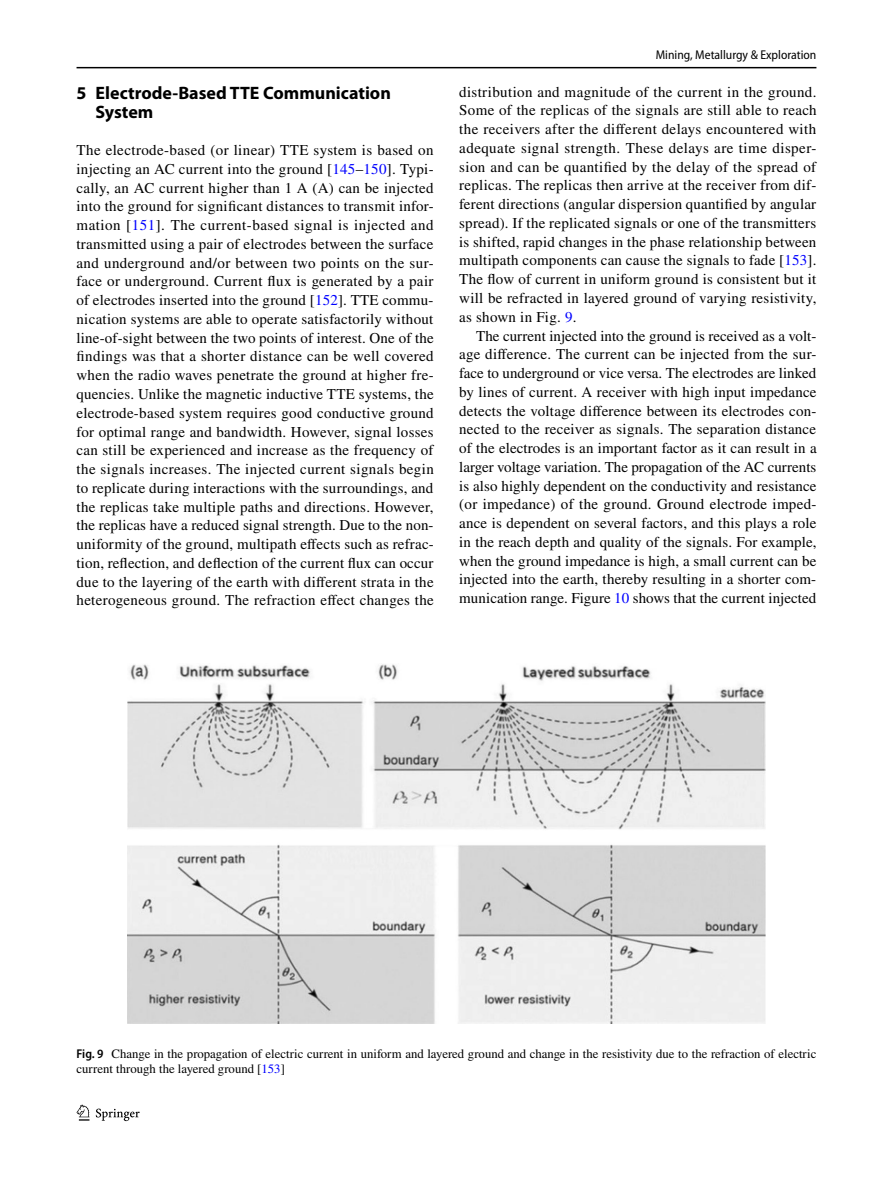
<style>
.page{position:relative;width:893px;height:1187px;background:#fff}
.page>*{position:absolute;margin:0;border:0;box-sizing:border-box;transform-origin:0 0}
.t1{font:700 18px/18.8px "Myriad Pro";color:#000}
.t2{font:15px/18.8px "STIX";letter-spacing:.02em;color:#000;text-align:justify}
.t3{font:12.75px/15px "STIX";color:#000}
.t4{font:semi-condensed 12.75px "Myriad Pro";color:#000}
.s1{color:#00f}
.s2{font-family:"Myriad Pro";font-weight:600;font-stretch:semi-condensed}
</style>
<div class="page">
<hr style="left:77px;top:67px;width:739px;height:1px;background:#000">
<svg style="left:77px;top:1104px;width:12px;height:16px"></svg>
<svg style="left:96px;top:1108px;width:44px;height:12px"></svg>
<img style="left:128px;top:664px;width:637px;height:359px">
<p class="t1" style="left:96px;top:83px;width:297px;text-indent:-19px">5 Electrode‑Based TTE Communication<br>System</p>
<p class="t2" style="left:77px;top:142px;width:359px">The electrode-based (or linear) TTE system is based on injecting an AC current into the ground [<span class="s1">145</span>–<span class="s1">150</span>]. Typi&shy;cally, an AC current higher than 1 A (A) can be injected into the ground for significant distances to transmit infor&shy;mation [<span class="s1">151</span>]. The current-based signal is injected and transmitted using a pair of electrodes between the surface and underground and/or between two points on the sur&shy;face or underground. Current flux is generated by a pair of electrodes inserted into the ground [<span class="s1">152</span>]. TTE commu&shy;nication systems are able to operate satisfactorily without line-of-sight between the two points of interest. One of the findings was that a shorter distance can be well covered when the radio waves penetrate the ground at higher fre&shy;quencies. Unlike the magnetic inductive TTE systems, the electrode-based system requires good conductive ground for optimal range and bandwidth. However, signal losses can still be experienced and increase as the frequency of the signals increases. The injected current signals begin to replicate during interactions with the surroundings, and the replicas take multiple paths and directions. However, the replicas have a reduced signal strength. Due to the non&shy;uniformity of the ground, multipath effects such as refrac&shy;tion, reflection, and deflection of the current flux can occur due to the layering of the earth with different strata in the heterogeneous ground. The refraction effect changes the</p>
<p class="t4" style="left:656px;top:48px;width:162px">Mining, Metallurgy &amp; Exploration</p>
<p class="t2" style="left:459px;top:83px;width:359px">distribution and magnitude of the current in the ground.<br>Some of the replicas of the signals are still able to reach the receivers after the different delays encountered with adequate signal strength. These delays are time disper&shy;sion and can be quantified by the delay of the spread of replicas. The replicas then arrive at the receiver from dif&shy;ferent directions (angular dispersion quantified by angular spread). If the replicated signals or one of the transmitters is shifted, rapid changes in the phase relationship between multipath components can cause the signals to fade [<span class="s1">153</span>].<br>The flow of current in uniform ground is consistent but it will be refracted in layered ground of varying resistivity, as shown in Fig. <span class="s1">9</span>.</p>
<p class="t2" style="left:459px;top:327px;width:359px;text-indent:17px">The current injected into the ground is received as a volt&shy;age difference. The current can be injected from the sur&shy;face to underground or vice versa. The electrodes are linked by lines of current. A receiver with high input impedance detects the voltage difference between its electrodes con&shy;nected to the receiver as signals. The separation distance of the electrodes is an important factor as it can result in a larger voltage variation. The propagation of the AC currents is also highly dependent on the conductivity and resistance (or impedance) of the ground. Ground electrode imped&shy;ance is dependent on several factors, and this plays a role in the reach depth and quality of the signals. For example, when the ground impedance is high, a small current can be injected into the earth, thereby resulting in a shorter com&shy;munication range. Figure <span class="s1">10</span> shows that the current injected</p>
<p class="t3" style="left:77px;top:1047px;width:741px"><span class="s2">Fig. 9</span> Change in the propagation of electric current in uniform and layered ground and change in the resistivity due to the refraction of electric current through the layered ground [<span class="s1">153</span>]</p>
</div>
